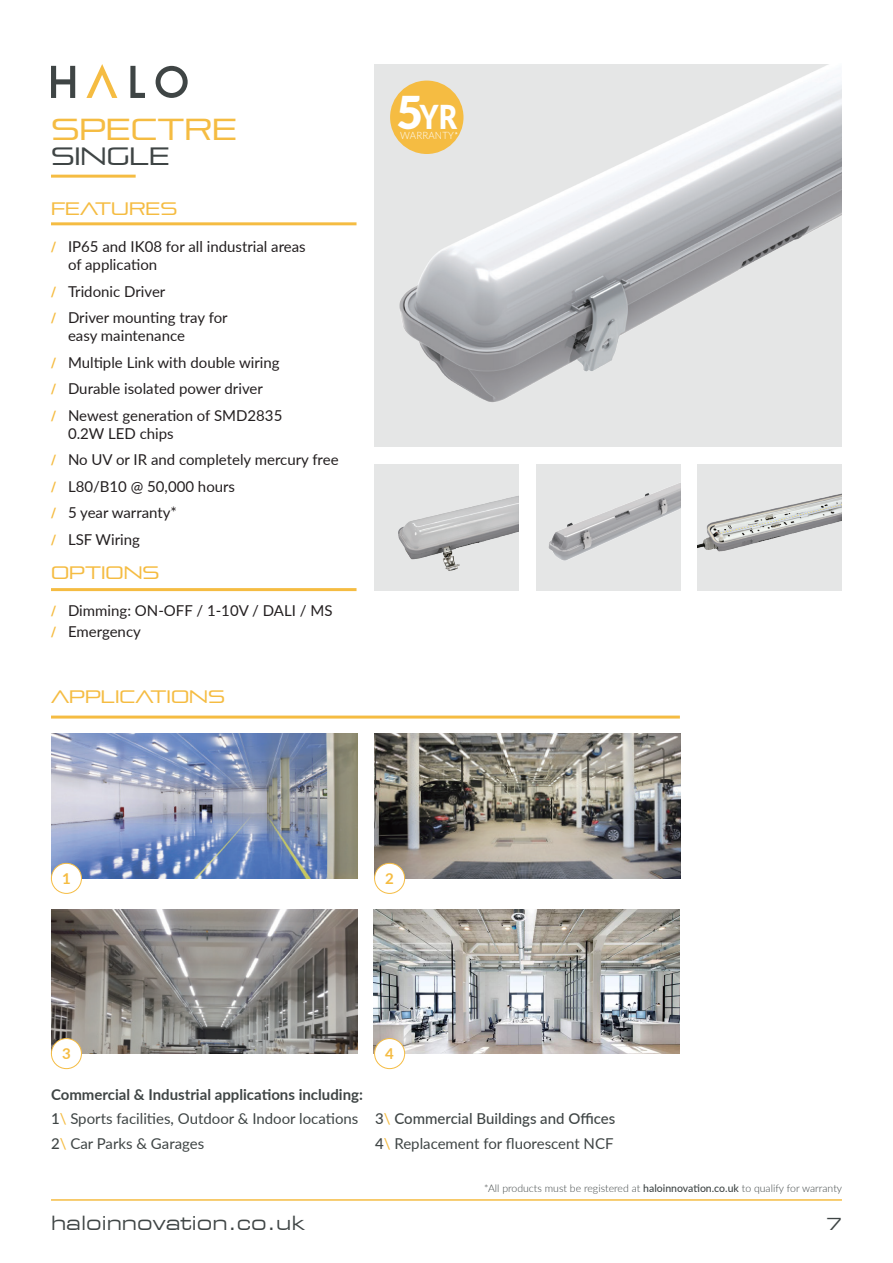
<style>
.page{position:relative;width:893px;height:1263px;background:#fff}
.page>*{position:absolute;margin:0;border:0;box-sizing:border-box;transform-origin:0 0}
.t1{font:900 45.45px "Lato";color:#fff}
.t2{font:900 33.15px "Lato";color:#fff;scale:.84 1}
.t3{font:30.3px "Pirulen Bk";color:#f5bc42}
.t4{font:24.9px "Pirulen Bk";color:#3f4545}
.t5{font:expanded 19.5px "Square 721 BT";color:#3f4545}
.t6{font:18px "Pirulen Bk";color:#f5bc42}
.t7{font:expanded 16.5px "Square 721 BT";color:#3f4545}
.t8{font:15px/18px "Lato";color:#231f20}
.t9{font:15px "Lato";color:#3f4545}
.t10{font:700 15px "Lato";color:#3f4545}
.t11{font:500 15px "Lato";color:#3f4545}
.t12{font:700 15px "Lato";color:#f5bc42}
.t13{font:300 10.5px "Lato";color:#3f4545}
.t14{font:300 10.05px "Lato";letter-spacing:.02em;color:#fff;scale:.96 1}
.s1{font-family:"Proxima Nova";font-weight:700;color:#f5bc42}
.s2{font-weight:500}
.s3{font-weight:500;color:#f5bc42}
.s4{color:#f5bc42}
</style>
<div class="page">
<hr style="left:51px;top:1199px;width:791px;height:2px;background:#f5bc42">
<img style="left:374px;top:64px;width:468px;height:382px">
<hr style="left:51px;top:175px;width:85px;height:3px;background:#f5bc42">
<hr style="left:51px;top:222px;width:305px;height:3px;background:#f5bc42">
<hr style="left:51px;top:588px;width:305px;height:3px;background:#f5bc42">
<img style="left:536px;top:464px;width:144px;height:127px">
<img style="left:698px;top:464px;width:144px;height:127px">
<img style="left:374px;top:464px;width:144px;height:127px">
<svg style="left:86px;top:64px;width:31px;height:34px"></svg>
<svg style="left:156px;top:66px;width:32px;height:32px"></svg>
<svg style="left:51px;top:66px;width:24px;height:32px"></svg>
<svg style="left:130px;top:66px;width:15px;height:32px"></svg>
<div style="left:390px;top:81px;width:73px;height:73px;background:#f5bc42;border-radius:50%"></div>
<hr style="left:51px;top:715px;width:629px;height:3px;background:#f5bc42">
<img style="left:51px;top:734px;width:306px;height:144px">
<img style="left:375px;top:734px;width:306px;height:144px">
<img style="left:374px;top:909px;width:306px;height:144px">
<img style="left:52px;top:909px;width:306px;height:144px">
<div style="left:51px;top:863px;width:30px;height:30px;background:#fff;border-radius:50%"></div>
<div style="left:51px;top:863px;width:31px;height:31px;border:1px solid #f5bc42;border-radius:50%"></div>
<div style="left:51px;top:1038px;width:30px;height:30px;background:#fff;border-radius:50%"></div>
<div style="left:51px;top:1038px;width:31px;height:31px;border:1px solid #f5bc42;border-radius:50%"></div>
<div style="left:375px;top:863px;width:30px;height:30px;background:#fff;border-radius:50%"></div>
<div style="left:374px;top:863px;width:31px;height:31px;border:1px solid #f5bc42;border-radius:50%"></div>
<div style="left:375px;top:1038px;width:30px;height:30px;background:#fff;border-radius:50%"></div>
<div style="left:374px;top:1038px;width:31px;height:31px;border:1px solid #f5bc42;border-radius:50%"></div>
<p class="t3" style="left:51px;top:111px;width:188px">SPECTRE</p>
<p class="t4" style="left:51px;top:141px;width:120px">SINGLE</p>
<p class="t6" style="left:51px;top:198px;width:128px">FEATURES</p>
<p class="t8" style="left:68px;top:237px;width:239px;text-indent:-17px"><span class="s1">/</span> IP65 and IK08 for all industrial areas of application</p>
<p class="t8" style="left:51px;top:282px;width:116px"><span class="s1">/</span> Tridonic Driver</p>
<p class="t8" style="left:68px;top:308px;width:161px;text-indent:-17px"><span class="s1">/</span> Driver mounting tray for easy maintenance</p>
<p class="t8" style="left:51px;top:353px;width:230px"><span class="s1">/</span> Multiple Link with double wiring</p>
<p class="t8" style="left:51px;top:379px;width:213px"><span class="s1">/</span> Durable isolated power driver</p>
<p class="t8" style="left:68px;top:406px;width:216px;text-indent:-17px"><span class="s1">/</span> Newest generation of SMD2835<br>0.2W LED chips</p>
<p class="t8" style="left:51px;top:450px;width:289px"><span class="s1">/</span> No UV or IR and completely mercury free</p>
<p class="t8" style="left:51px;top:477px;width:186px"><span class="s1">/</span> L80/B10 @ 50,000 hours</p>
<p class="t8" style="left:51px;top:503px;width:127px"><span class="s1">/</span> 5 year warranty*</p>
<p class="t8" style="left:51px;top:530px;width:90px"><span class="s1">/</span> LSF Wiring</p>
<p class="t6" style="left:51px;top:561px;width:110px">OPTIONS</p>
<p class="t8" style="left:51px;top:601px;width:283px"><span class="s1">/</span> Dimming: ON-OFF / 1-10V / DALI / MS</p>
<p class="t8" style="left:51px;top:622px;width:91px"><span class="s1">/</span> Emergency</p>
<p class="t6" style="left:51px;top:686px;width:175px">APPLICATIONS</p>
<p class="t1" style="left:396px;top:79px;width:28px">5</p>
<p class="t14" style="left:400px;top:128px;width:58px">WARRANTY</p>
<p class="t2" style="left:420px;top:92px;width:46px">YR</p>
<p class="t12" style="left:62px;top:867px;width:10px">1</p>
<p class="t12" style="left:385px;top:867px;width:10px">2</p>
<p class="t12" style="left:62px;top:1042px;width:10px">3</p>
<p class="t10" style="left:51px;top:1084px;width:313px">Commercial &amp; Industrial applications including:</p>
<p class="t9" style="left:51px;top:1107px;width:309px"><span class="s2">1</span><span class="s3">\</span> Sports facilities, Outdoor &amp; Indoor locations</p>
<p class="t9" style="left:51px;top:1133px;width:155px"><span class="s2">2</span><span class="s3">\</span> Car Parks &amp; Garages</p>
<p class="t12" style="left:385px;top:1042px;width:10px">4</p>
<p class="t11" style="left:375px;top:1107px;width:242px">3<span class="s4">\</span> Commercial Buildings and Offices</p>
<p class="t9" style="left:375px;top:1133px;width:240px"><span class="s2">4</span><span class="s3">\</span> Replacement for fluorescent NCF</p>
<p class="t13" style="left:484px;top:1181px;width:360px">*All products must be registered at <span class="s2">haloinnovation.co.uk</span> to qualify for warranty</p>
<h3 class="t5" style="left:51px;top:1211px;width:255px">haloinnovation.co.uk</h3>
<p class="t7" style="left:826px;top:1214px;width:17px">7</p>
</div>
